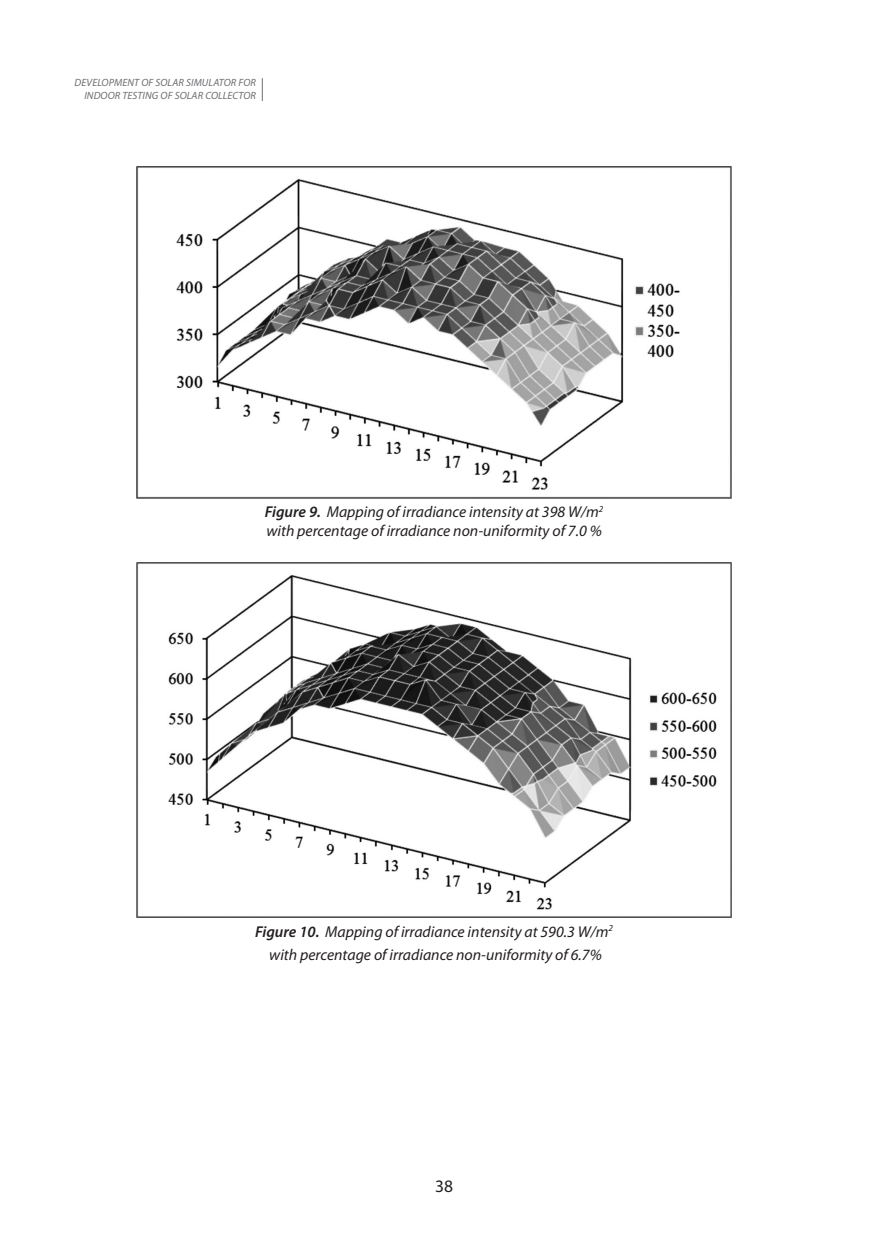
<style>
.page{position:relative;width:893px;height:1241px;background:#fff}
.page>*{position:absolute;margin:0;border:0;box-sizing:border-box;transform-origin:0 0}
.t1{font:17.5px "Myriad Pro";color:#231f20}
.t2{font:italic 15.75px/18.9px "Myriad Pro";color:#231f20}
.t3{font:italic 10.5px/12.6px "Myriad Pro";letter-spacing:.01em;color:#6c6d70;text-align:right}
.s1{font-weight:600}
</style>
<div class="page">
<svg style="left:262px;top:78px;width:1px;height:23px"></svg>
<img style="left:136px;top:166px;width:596px;height:332px">
<img style="left:136px;top:563px;width:596px;height:354px">
<p class="t3" style="left:75px;top:76px;width:183px">DEVELOPMENT OF SOLAR SIMULATOR FOR<br>INDOOR TESTING OF SOLAR COLLECTOR</p>
<p class="t2" style="left:265px;top:502px;width:340px"><span class="s1">Figure 9.</span> Mapping of irradiance intensity at 398 W/m<sup>2 </sup>with percentage of irradiance non-uniformity of 7.0 %</p>
<p class="t2" style="left:255px;top:919px;width:360px;line-height:23.1px;text-align:center"><span class="s1">Figure 10.</span> Mapping of irradiance intensity at 590.3 W/m<sup>2 </sup>with percentage of irradiance non-uniformity of 6.7%</p>
<p class="t1" style="left:435px;top:1174px;width:19px">38</p>
</div>
